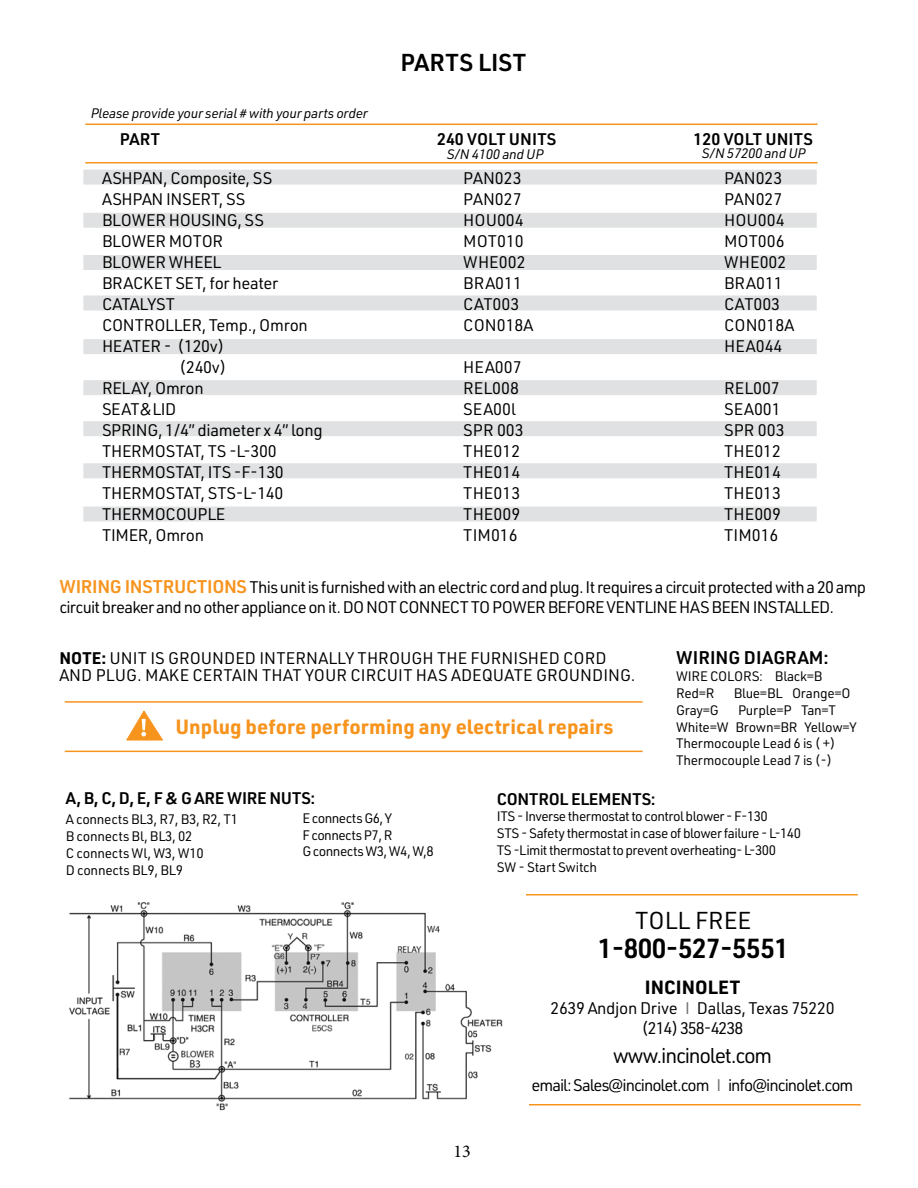
<style>
.page{position:relative;width:918px;height:1188px;background:#fff}
.page>*{position:absolute;margin:0;border:0;box-sizing:border-box;transform-origin:0 0}
.t1{font:600 27px "URWDIN";letter-spacing:-.02em;color:#000}
.t2{font:600 24px "URWDIN";color:#000}
.t3{font:24px "URWDIN";color:#000}
.t4{font:21px "URWDIN";letter-spacing:-.06em;color:#000}
.t5{font:700 20.25px "URWDIN";color:#f7941e}
.t6{font:700 18.75px "URWDIN";letter-spacing:.005em;color:#000}
.t7{font:600 18px "URWDIN";color:#000}
.t8{font:18px "Minion Pro";color:#000}
.t9{font:16.5px/19.8px "URWDIN";letter-spacing:-.02em;color:#000;text-align:center}
.t10{font:16.5px/21px "URWDIN";color:#000}
.t11{font:16.5px/19.8px "URWDIN";letter-spacing:-.045em;color:#000}
.t12{font:600 16.5px "URWDIN";color:#000}
.t13{font:16.5px "URWDIN";letter-spacing:-.06em;color:#000}
.t14{font:600 16.5px "URWDIN";letter-spacing:-.02em;color:#000}
.t15{font:13.5px/16.8px "URWDIN";letter-spacing:-.02em;color:#000}
.t16{font:13.5px/16.8px "URWDIN";letter-spacing:-.04em;color:#000}
.t17{font:italic 13.5px "URWDIN";letter-spacing:-.02em;color:#000}
.s1{font-weight:600;font-size:18px;color:#f7941e}
.s2{font-weight:700}
.s3{color:#6d6e71}
</style>
<div class="page">
<div style="left:83px;top:170px;width:734px;height:15px;background:#e0e1e2"></div>
<div style="left:83px;top:213px;width:734px;height:15px;background:#e0e1e2"></div>
<div style="left:83px;top:255px;width:734px;height:15px;background:#e0e1e2"></div>
<div style="left:83px;top:295px;width:734px;height:15px;background:#e0e1e2"></div>
<div style="left:83px;top:339px;width:734px;height:15px;background:#e0e1e2"></div>
<div style="left:83px;top:380px;width:734px;height:15px;background:#e0e1e2"></div>
<div style="left:83px;top:421px;width:734px;height:15px;background:#e0e1e2"></div>
<div style="left:83px;top:463px;width:734px;height:15px;background:#e0e1e2"></div>
<div style="left:83px;top:507px;width:734px;height:15px;background:#e0e1e2"></div>
<img style="left:68px;top:902px;width:435px;height:209px">
<hr style="left:526px;top:894px;width:332px;height:2px;background:#f7941e">
<hr style="left:65px;top:701px;width:578px;height:2px;background:#f7941e">
<hr style="left:65px;top:751px;width:578px;height:1px;background:#f7941e">
<hr style="left:85px;top:162px;width:733px;height:2px;background:#f7941e">
<hr style="left:85px;top:124px;width:733px;height:1px;background:#f7941e">
<hr style="left:529px;top:1104px;width:332px;height:2px;background:#f7941e">
<svg style="left:126px;top:710px;width:37px;height:31px"></svg>
<p class="t17" style="left:91px;top:104px;width:279px">Please provide your serial # with your parts order</p>
<h2 class="t2" style="left:400px;top:46px;width:127px">PARTS LIST</h2>
<p class="t12" style="left:120px;top:128px;width:42px">PART</p>
<p class="t12" style="left:437px;top:128px;width:121px">240 VOLT UNITS</p>
<p class="t12" style="left:694px;top:128px;width:121px">120 VOLT UNITS</p>
<p class="t9" style="left:102px;top:167px;width:172px">ASHPAN, Composite, SS</p>
<p class="t9" style="left:102px;top:188px;width:145px">ASHPAN INSERT, SS</p>
<p class="t9" style="left:102px;top:209px;width:163px">BLOWER HOUSING, SS</p>
<p class="t9" style="left:102px;top:230px;width:123px">BLOWER MOTOR</p>
<p class="t9" style="left:102px;top:251px;width:121px">BLOWER WHEEL</p>
<p class="t9" style="left:102px;top:272px;width:178px">BRACKET SET, for heater</p>
<p class="t9" style="left:102px;top:293px;width:75px">CATALYST</p>
<p class="t9" style="left:102px;top:314px;width:207px">CONTROLLER, Temp., Omron</p>
<p class="t9" style="left:102px;top:335px;width:124px">HEATER - (120v)</p>
<p class="t9" style="left:179px;top:356px;width:49px">(240v)</p>
<p class="t9" style="left:102px;top:377px;width:103px">RELAY, Omron</p>
<p class="t9" style="left:102px;top:398px;width:76px">SEAT&amp;LID</p>
<p class="t9" style="left:102px;top:419px;width:222px">SPRING, 1/4” diameter x 4” long</p>
<p class="t9" style="left:102px;top:440px;width:176px">THERMOSTAT, TS -L-300</p>
<p class="t9" style="left:102px;top:461px;width:183px">THERMOSTAT, ITS -F-130</p>
<p class="t9" style="left:102px;top:482px;width:183px">THERMOSTAT, STS-L-140</p>
<p class="t9" style="left:102px;top:503px;width:125px">THERMOCOUPLE</p>
<p class="t9" style="left:102px;top:524px;width:104px">TIMER, Omron</p>
<p class="t17" style="left:702px;top:144px;width:105px">S/N 57200 and UP</p>
<p class="t17" style="left:447px;top:145px;width:98px">S/N 4100 and UP</p>
<p class="t10" style="left:463px;top:167px;width:72px">PAN023<br>PAN027<br>HOU004<br>MOT010<br>WHE002<br>BRA011<br>CAT003<br>CON018A</p>
<p class="t10" style="left:463px;top:356px;width:62px">HEA007<br>REL008<br>SEA00l<br>SPR 003<br>THE012<br>THE014<br>THE013<br>THE009<br>TIM016</p>
<p class="t10" style="left:724px;top:167px;width:72px">PAN023<br>PAN027<br>HOU004<br>MOT006<br>WHE002<br>BRA011<br>CAT003<br>CON018A<br>HEA044</p>
<p class="t10" style="left:724px;top:377px;width:62px">REL007<br>SEA001<br>SPR 003<br>THE012<br>THE014<br>THE013<br>THE009<br>TIM016</p>
<p class="t11" style="left:59px;top:577px;width:808px"><span class="s1">WIRING INSTRUCTIONS</span> This unit is furnished with an electric cord and plug. It requires a circuit protected with a 20 amp circuit breaker and no other appliance on it. DO NOT CONNECT TO POWER BEFORE VENTLINE HAS BEEN INSTALLED.</p>
<p class="t7" style="left:676px;top:646px;width:154px">WIRING DIAGRAM:</p>
<p class="t15" style="left:676px;top:668px;width:148px">WIRE COLORS: Black=B<br>Red=R</p>
<p class="t10" style="left:59px;top:650px;width:578px;line-height:16.8px"><span class="s2">NOTE:</span> UNIT IS GROUNDED INTERNALLY THROUGH THE FURNISHED CORD<br>AND PLUG. MAKE CERTAIN THAT YOUR CIRCUIT HAS ADEQUATE GROUNDING.</p>
<p class="t15" style="left:734px;top:684px;width:118px">Blue=BL Orange=O</p>
<p class="t5" style="left:176px;top:713px;width:440px">Unplug before performing any electrical repairs</p>
<p class="t15" style="left:676px;top:701px;width:44px">Gray=G</p>
<p class="t15" style="left:676px;top:701px;width:182px;text-indent:62px">Purple=P Tan=T<br>White=W Brown=BR Yellow=Y<br>Thermocouple Lead 6 is ( +)<br>Thermocouple Lead 7 is (-)</p>
<p class="t12" style="left:66px;top:787px;width:251px">A, B, C, D, E, F &amp; G ARE WIRE NUTS:</p>
<p class="t15" style="left:66px;top:811px;width:174px">A connects BL3, R7, B3, R2, T1<br>B connects Bl, BL3, 02<br>C connects Wl, W3, W10<br>D connects BL9, BL9</p>
<p class="t16" style="left:302px;top:809px;width:133px">E connects G6, Y<br>F connects P7, R<br>G connects W3, W4, W,8</p>
<p class="t8" style="left:454px;top:1139px;width:19px">13</p>
<p class="t14" style="left:497px;top:787px;width:160px">CONTROL ELEMENTS:</p>
<p class="t16" style="left:497px;top:808px;width:306px">ITS - Inverse thermostat to control blower - F-130<br>STS - Safety thermostat in case of blower failure - L-140<br>TS -Limit thermostat to prevent overheating- L-300<br>SW - Start Switch</p>
<h2 class="t3" style="left:635px;top:905px;width:118px">TOLL FREE</h2>
<h1 class="t1" style="left:598px;top:930px;width:193px">1-800-527-5551</h1>
<p class="t6" style="left:645px;top:975px;width:97px">INCINOLET</p>
<p class="t9" style="left:550px;top:998px;width:286px">2639 Andjon Drive <span class="s3">I</span> Dallas, Texas 75220 (214) 358-4238</p>
<p class="t4" style="left:613px;top:1041px;width:161px">www.incinolet.com</p>
<p class="t13" style="left:532px;top:1075px;width:323px">email: Sales@incinolet.com <span class="s3">I</span> info@incinolet.com</p>
</div>
